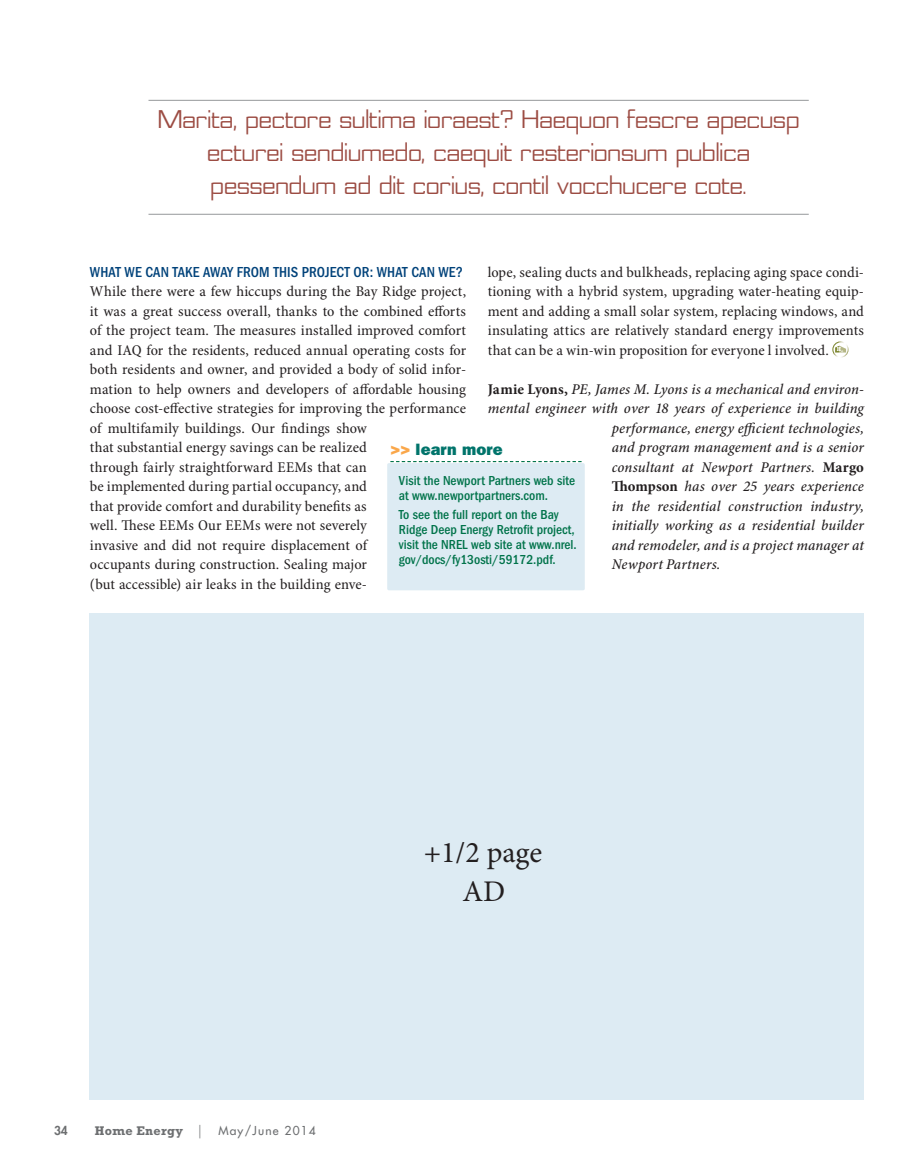
<style>
.page{position:relative;width:918px;height:1175px;background:#fff}
.page>*{position:absolute;margin:0;border:0;box-sizing:border-box;transform-origin:0 0}
.t1{font:30px/39px "Minion Pro";letter-spacing:-.005em;color:#231f20;text-align:center}
.t2{font:25.5px/33px "Nesobrite Rg";color:#9c4c43;text-align:center;scale:1.05 1}
.t3{font:16.5px "ITC Franklin Gothic Std Hvy";letter-spacing:.01em;color:#00746b}
.t4{font:condensed 15px/19.5px "Minion Pro";letter-spacing:.005em;color:#231f20;text-align:justify;scale:1.06 1}
.t5{font:italic 500 condensed 15px "Minion Pro";letter-spacing:.005em;color:#231f20;scale:1.06 1}
.t6{font:500 condensed 15px "ITC Franklin Gothic Std";letter-spacing:.01em;color:#00427a}
.t7{font:500 condensed 13.5px/15px "ITC Franklin Gothic Std";color:#00734a}
.t8{font:700 12.75px "Rockwell Std";letter-spacing:.025em;color:#6d6f71}
.t9{font:500 12px "Futura Std";letter-spacing:.1em;color:#6d6f71}
.t10{font:800 12px "Futura Std";color:#6d6f71}
.s1{font-weight:700;font-style:normal}
.s2{color:#faa74a}
.s3{font-family:"Serifa Std";font-weight:300;font-size:13.5px}
</style>
<div class="page">
<svg style="left:835px;top:346px;width:11px;height:6px"></svg>
<div style="left:832px;top:341px;width:17px;height:17px;border:1px solid #fff;border-radius:50%"></div>
<div style="left:387px;top:463px;width:198px;height:127px;background:#ddebf3;border-radius:2px"></div>
<svg style="left:390px;top:461px;width:192px;height:1px"></svg>
<div style="left:90px;top:613px;width:774px;height:486px;background:#ddebf3"></div>
<hr style="left:148px;top:100px;width:661px;height:1px;background:#96989b">
<hr style="left:148px;top:214px;width:661px;height:1px;background:#96989b">
<h2 class="t2" style="left:158px;top:103px;width:613px">Marita, pectore sultima ioraest? Haequon fescre apecusp ecturei sendiumedo, caequit resterionsum publica pessendum ad dit corius, contil vocchucere cote.</h2>
<p class="t4" style="left:488px;top:263px;width:356px">lope, sealing ducts and bulkheads, replacing aging space condi&shy;tioning with a hybrid system, upgrading water-heating equip&shy;ment and adding a small solar system, replacing windows, and insulating attics are relatively standard energy improvements that can be a win-win proposition for everyone l involved.</p>
<p class="t5" style="left:488px;top:380px;width:356px"><span class="s1">Jamie Lyons,</span> PE, James M. Lyons is a mechanical and environ-</p>
<p class="t5" style="left:488px;top:399px;width:356px">mental engineer with over 18 years of experience in building</p>
<p class="t5" style="left:612px;top:419px;width:239px">performance, energy efficient technologies,</p>
<p class="t5" style="left:612px;top:438px;width:239px">and program management and is a senior</p>
<p class="t5" style="left:612px;top:458px;width:239px">consultant at Newport Partners. <span class="s1">Margo</span></p>
<p class="t5" style="left:612px;top:477px;width:239px"><span class="s1">Thompson</span> has over 25 years experience</p>
<p class="t5" style="left:612px;top:497px;width:239px">in the residential construction industry,</p>
<p class="t5" style="left:612px;top:516px;width:239px">initially working as a residential builder</p>
<p class="t5" style="left:612px;top:536px;width:239px">and remodeler, and is a project manager at</p>
<p class="t5" style="left:612px;top:555px;width:104px">Newport Partners.</p>
<p class="t6" style="left:90px;top:263px;width:191px">What We Can Take Away from This</p>
<p class="t6" style="left:302px;top:263px;width:163px">Project Or: What Can We?</p>
<p class="t4" style="left:90px;top:282px;width:356px;text-align:left">While there were a few hiccups during the Bay Ridge project, it was a great success overall, thanks to the combined efforts of the project team. The measures installed improved comfort and IAQ for the residents, reduced annual operating costs for both residents and owner, and provided a body of solid infor&shy;mation to help owners and developers of affordable housing choose cost-effective strategies for improving the performance of multifamily buildings. Our findings show<br>that substantial energy savings can be realized<br>through fairly straightforward EEMs that can<br>be implemented during partial occupancy, and<br>that provide comfort and durability benefits as<br>well. These EEMs Our EEMs were not severely<br>invasive and did not require displacement of<br>occupants during construction. Sealing major<br>(but accessible) air leaks in the building enve-</p>
<p class="t3" style="left:390px;top:440px;width:114px"><span class="s2">&gt;&gt;</span> learn more</p>
<p class="t7" style="left:399px;top:473px;width:178px">Visit the Newport Partners web site at www.newportpartners.com.</p>
<p class="t7" style="left:399px;top:507px;width:179px">To see the full report on the Bay Ridge Deep Energy Retrofit project, visit the NREL web site at www.nrel. gov/docs/fy13osti/59172.pdf.</p>
<p class="t10" style="left:54px;top:1122px;width:15px">34</p>
<p class="t8" style="left:95px;top:1122px;width:108px">Home Energy <span class="s3">|</span></p>
<p class="t9" style="left:218px;top:1122px;width:99px">May/June 2014</p>
<h1 class="t1" style="left:424px;top:834px;width:120px">+1/2 page<br>AD</h1>
</div>
